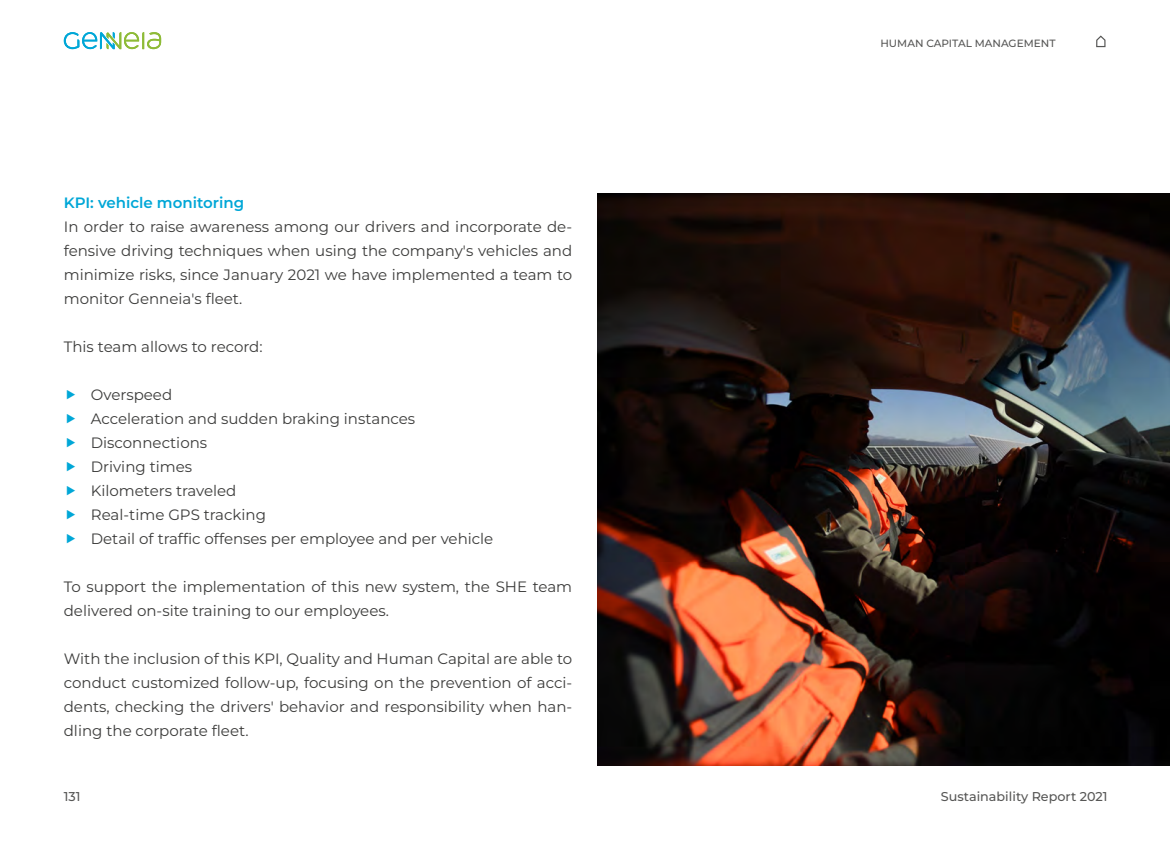
<style>
.page{position:relative;width:1170px;height:851px;background:#fff}
.page>*{position:absolute;margin:0;border:0;box-sizing:border-box;transform-origin:0 0}
.t1{font:15px/24px "Montserrat";color:#3c3c3b;text-align:justify}
.t2{font:600 15px "Montserrat";color:#00a7d7}
.t3{font:500 12.75px "Montserrat";color:#575756}
.t4{font:500 10.5px "Montserrat";color:#575756}
</style>
<div class="page">
<img style="left:597px;top:193px;width:572px;height:572px">
<svg style="left:64px;top:32px;width:97px;height:17px"></svg>
<svg style="left:1096px;top:35px;width:9px;height:13px"></svg>
<p class="t2" style="left:64px;top:192px;width:182px">KPI: vehicle monitoring</p>
<p class="t1" style="left:64px;top:214px;width:510px">In order to raise awareness among our drivers and incorporate de&shy;fensive driving techniques when using the company's vehicles and minimize risks, since January 2021 we have implemented a team to monitor Genneia's fleet.</p>
<p class="t1" style="left:64px;top:334px;width:200px">This team allows to record:</p>
<p class="t1" style="left:91px;top:382px;width:404px;text-align:left">Overspeed<br>Acceleration and sudden braking instances<br>Disconnections<br>Driving times<br>Kilometers traveled<br>Real-time GPS tracking<br>Detail of traffic offenses per employee and per vehicle</p>
<p class="t1" style="left:64px;top:574px;width:510px">To support the implementation of this new system, the SHE team delivered on-site training to our employees.</p>
<p class="t1" style="left:64px;top:646px;width:510px">With the inclusion of this KPI, Quality and Human Capital are able to conduct customized follow-up, focusing on the prevention of acci&shy;dents, checking the drivers' behavior and responsibility when han&shy;dling the corporate fleet.</p>
<p class="t4" style="left:880px;top:36px;width:176px">HUMAN CAPITAL MANAGEMENT</p>
<p class="t3" style="left:64px;top:787px;width:18px">131</p>
<p class="t3" style="left:940px;top:787px;width:168px">Sustainability Report 2021</p>
</div>
